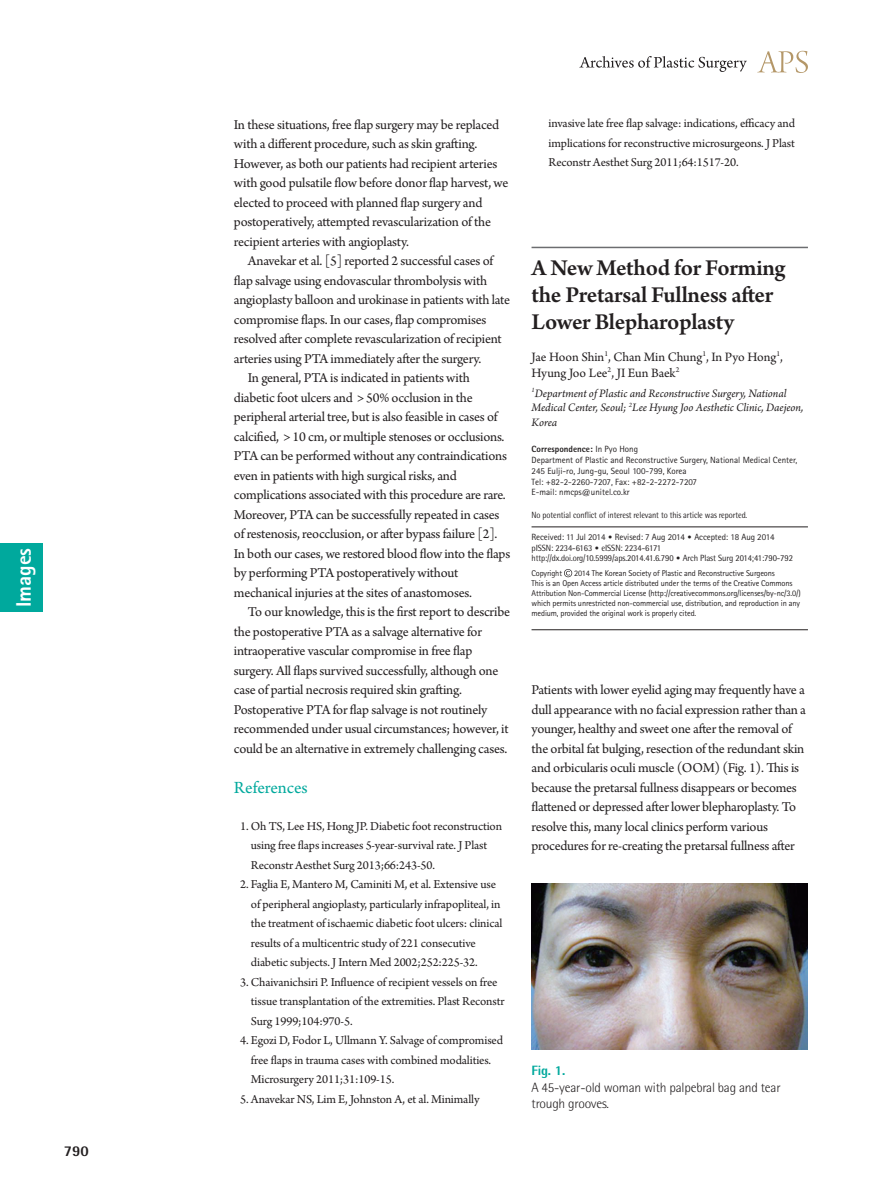
<style>
.page{position:relative;width:893px;height:1191px;background:#fff}
.page>*{position:absolute;margin:0;border:0;box-sizing:border-box;transform-origin:0 0}
.제목{font:600 24px/27px "Arno Pro";letter-spacing:-.015em;color:#231f20}
.논문_분류_옆{font:800 21px "Rotis Sans Serif Std";color:#fff}
.대제목{font:18px "Arno Pro";letter-spacing:-.005em;color:#00a99d}
.t1{font:800 15px "Rotis Semi Sans Std";color:#231f20}
.본문{font:14.25px/19.5px "Arno Pro";letter-spacing:-.015em;color:#231f20}
.저자{font:13.5px/16.5px "Arno Pro";letter-spacing:-.005em;color:#231f20}
.표_그림_설명{font:300 13.5px/16.4px "Rotis Semi Sans Std";letter-spacing:-.015em;color:#231f20}
.참고문헌_1{font:12.75px/19.5px "Arno Pro";letter-spacing:-.01em;color:#231f20}
.소속{font:italic 12px/14.4px "Arno Pro";letter-spacing:-.005em;color:#231f20}
.교신저자주소{font:9px/10.8px "Rotis Sans Serif Std";color:#231f20}
.t2{font:9px/10.8px "Rotis Semi Sans Std";letter-spacing:-.01em;color:#231f20;scale:.95 1}
.t3{font:9px "Rotis Semi Sans Std";letter-spacing:-.01em;color:#231f20;scale:.9 1}
.교신저자주소-2{font:800 9px "Rotis Sans Serif Std";color:#231f20}
.교신저자{font:8.4px/10.1px "Rotis Sans Serif Std";letter-spacing:-.015em;color:#231f20}
.s1{font-weight:400}
.s2{font-family:"Rotis Sans Serif Std"}
.s3{font-family:"DIN Pro";font-weight:300}
.s4{font-weight:800;color:#00a99d}
</style>
<div class="page">
<svg style="left:757px;top:51px;width:51px;height:22px"></svg>
<svg style="left:579px;top:56px;width:168px;height:16px"></svg>
<hr style="left:531px;top:526px;width:277px;height:1px;background:#231f20">
<hr style="left:531px;top:629px;width:277px;height:1px;background:#231f20">
<svg style="left:564px;top:569px;width:8px;height:8px"></svg>
<hr style="left:531px;top:247px;width:277px;height:1px;background:#6c6d70">
<img style="left:531px;top:883px;width:277px;height:166px">
<div style="left:0;top:543px;width:43px;height:68px;background:#00a99d"></div>
<p class="논문_분류_옆" style="left:10px;top:607px;width:61px;rotate:-90deg">Images</p>
<p class="t1" style="left:64px;top:1141px;width:27px">790</p>
<p class="본문" style="left:234px;top:115px;width:276px">In these situations, free flap surgery may be replaced with a different procedure, such as skin grafting.<br>However, as both our patients had recipient arteries with good pulsatile flow before donor flap harvest, we elected to proceed with planned flap surgery and postoperatively, attempted revascularization of the recipient arteries with angioplasty.</p>
<p class="본문" style="left:234px;top:252px;width:278px;text-indent:14px">Anavekar et al. [5] reported 2 successful cases of flap salvage using endovascular thrombolysis with angioplasty balloon and urokinase in patients with late compromise flaps. In our cases, flap compromises resolved after complete revascularization of recipient arteries using PTA immediately after the surgery.</p>
<p class="본문" style="left:234px;top:369px;width:278px;text-indent:14px">In general, PTA is indicated in patients with diabetic foot ulcers and &gt; 50% occlusion in the peripheral arterial tree, but is also feasible in cases of calcified, &gt; 10 cm, or multiple stenoses or occlusions.<br>PTA can be performed without any contraindications even in patients with high surgical risks, and complications associated with this procedure are rare.<br>Moreover, PTA can be successfully repeated in cases of restenosis, reocclusion, or after bypass failure [2].<br>In both our cases, we restored blood flow into the flaps by performing PTA postoperatively without mechanical injuries at the sites of anastomoses.</p>
<p class="본문" style="left:234px;top:603px;width:278px;text-indent:14px">To our knowledge, this is the first report to describe the postoperative PTA as a salvage alternative for intraoperative vascular compromise in free flap surgery. All flaps survived successfully, although one case of partial necrosis required skin grafting.<br>Postoperative PTA for flap salvage is not routinely recommended under usual circumstances; however, it could be an alternative in extremely challenging cases.</p>
<p class="대제목" style="left:234px;top:777px;width:75px">References</p>
<p class="참고문헌_1" style="left:251px;top:816px;width:253px;text-indent:-11px">1. Oh TS, Lee HS, Hong JP. Diabetic foot reconstruction using free flaps increases 5-year-survival rate. J Plast<br>Reconstr Aesthet Surg 2013;66:243-50.</p>
<p class="참고문헌_1" style="left:251px;top:875px;width:253px;text-indent:-11px">2. Faglia E, Mantero M, Caminiti M, et al. Extensive use of peripheral angioplasty, particularly infrapopliteal, in the treatment of ischaemic diabetic foot ulcers: clinical results of a multicentric study of 221 consecutive diabetic subjects. J Intern Med 2002;252:225-32.</p>
<p class="참고문헌_1" style="left:251px;top:972px;width:255px;text-indent:-11px">3. Chaivanichsiri P. Influence of recipient vessels on free tissue transplantation of the extremities. Plast Reconstr<br>Surg 1999;104:970-5.</p>
<p class="참고문헌_1" style="left:251px;top:1031px;width:254px;text-indent:-11px">4. Egozi D, Fodor L, Ullmann Y. Salvage of compromised free flaps in trauma cases with combined modalities.<br>Microsurgery 2011;31:109-15.</p>
<p class="참고문헌_1" style="left:240px;top:1089px;width:241px">5. Anavekar NS, Lim E, Johnston A, et al. Minimally</p>
<p class="참고문헌_1" style="left:549px;top:114px;width:248px;text-align:justify">invasive late free flap salvage: indications, efficacy and implications for reconstructive microsurgeons. J Plast Reconstr Aesthet Surg 2011;64:1517-20.</p>
<p class="제목" style="left:531px;top:256px;width:256px">A New Method for Forming the Pretarsal Fullness after<br>Lower Blepharoplasty</p>
<p class="저자" style="left:531px;top:349px;width:253px">Jae Hoon Shin<sup>1</sup>, Chan Min Chung<sup>1</sup>, In Pyo Hong<sup>1</sup>,<br>Hyung Joo Lee<sup>2</sup>, JI Eun Baek<sup>2</sup></p>
<p class="소속" style="left:531px;top:386px;width:273px"><sup>1</sup>Department of Plastic and Reconstructive Surgery, National<br>Medical Center, Seoul; <sup>2</sup>Lee Hyung Joo Aesthetic Clinic, Daejeon,<br>Korea</p>
<p class="교신저자주소-2" style="left:531px;top:443px;width:108px">Correspondence: <span class="s1">In Pyo Hong</span></p>
<p class="교신저자주소" style="left:531px;top:454px;width:267px">Department of Plastic and Reconstructive Surgery, National Medical Center,<br>245 Eulji-ro, Jung-gu, Seoul 100-799, Korea</p>
<p class="교신저자주소" style="left:531px;top:476px;width:167px">Tel: +82-2-2260-7207, Fax: +82-2-2272-7207</p>
<p class="교신저자주소" style="left:531px;top:487px;width:100px">E-mail: nmcps@unitel.co.kr</p>
<p class="t3" style="left:531px;top:510px;width:241px">No potential conflict of interest relevant to this article was reported.</p>
<p class="t2" style="left:531px;top:531px;width:277px"><span class="s2">Received: 11 Jul 2014</span> <span class="s3">•</span> <span class="s2">Revised: 7 Aug 2014</span> <span class="s3">•</span> <span class="s2">Accepted: 18 Aug 2014 </span>pISSN: 2234-6163 <span class="s3">•</span> eISSN: 2234-6171 http://dx.doi.org/10.5999/aps.2014.41.6.790 <span class="s3">•</span> Arch Plast Surg 2014;41:790-792</p>
<p class="교신저자" style="left:531px;top:568px;width:32px">Copyright</p>
<p class="교신저자" style="left:574px;top:568px;width:202px">2014 The Korean Society of Plastic and Reconstructive Surgeons</p>
<p class="교신저자" style="left:531px;top:578px;width:271px">This is an Open Access article distributed under the terms of the Creative Commons Attribution Non-Commercial License (http://creativecommons.org/licenses/by-nc/3.0/) which permits unrestricted non-commercial use, distribution, and reproduction in any medium, provided the original work is properly cited.</p>
<p class="본문" style="left:531px;top:681px;width:276px">Patients with lower eyelid aging may frequently have a dull appearance with no facial expression rather than a younger, healthy and sweet one after the removal of the orbital fat bulging, resection of the redundant skin and orbicularis oculi muscle (OOM) (Fig. 1). This is because the pretarsal fullness disappears or becomes flattened or depressed after lower blepharoplasty. To resolve this, many local clinics perform various procedures for re-creating the pretarsal fullness after</p>
<p class="표_그림_설명" style="left:531px;top:1062px;width:251px"><span class="s4">Fig. 1.<br></span>A 45-year-old woman with palpebral bag and tear trough grooves.</p>
</div>
